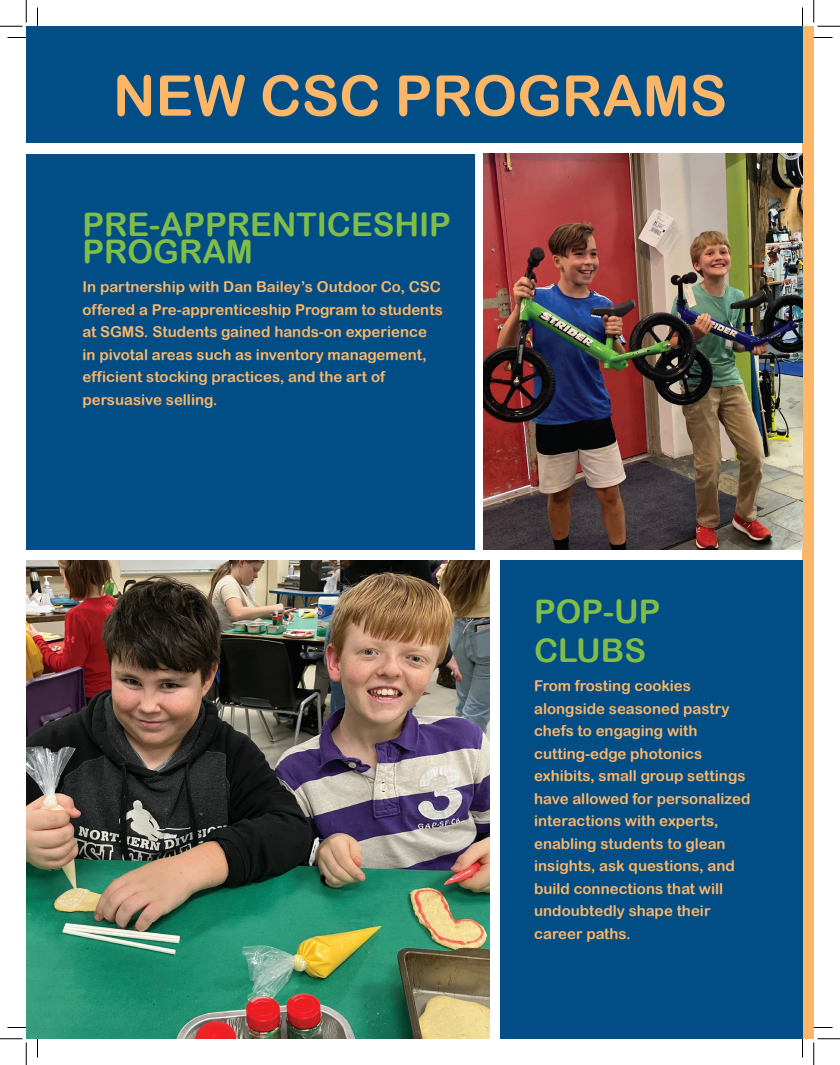
<style>
.page{position:relative;width:840px;height:1065px;background:#fff}
.page>*{position:absolute;margin:0;border:0;box-sizing:border-box;transform-origin:0 0}
.t1{font:56.25px "Arial Rounded MT Bold";color:#fbb667}
.t2{font:32.5px/39px "Arial Rounded MT Bold";color:#7fbd48}
.t3{font:15px/22.5px "Arial Rounded MT Bold";color:#fbb667}
</style>
<div class="page">
<div style="left:802px;top:26px;width:12px;height:1013px;background:#fbb667"></div>
<div style="left:500px;top:560px;width:302px;height:479px;background:#014d86"></div>
<div style="left:26px;top:154px;width:449px;height:395px;background:#014d86"></div>
<div style="left:26px;top:26px;width:776px;height:117px;background:#014d86"></div>
<img style="left:484px;top:154px;width:318px;height:395px">
<img style="left:26px;top:560px;width:464px;height:479px">
<svg style="left:8px;top:37px;width:18px;height:1px"></svg>
<svg style="left:814px;top:37px;width:18px;height:1px"></svg>
<svg style="left:8px;top:1027px;width:18px;height:1px"></svg>
<svg style="left:814px;top:1027px;width:18px;height:1px"></svg>
<svg style="left:37px;top:8px;width:1px;height:18px"></svg>
<svg style="left:37px;top:1039px;width:1px;height:19px"></svg>
<svg style="left:802px;top:8px;width:1px;height:18px"></svg>
<svg style="left:802px;top:1039px;width:1px;height:19px"></svg>
<svg style="left:0;top:0;width:27px;height:27px"></svg>
<svg style="left:0;top:1039px;width:27px;height:26px"></svg>
<svg style="left:814px;top:0;width:26px;height:27px"></svg>
<svg style="left:814px;top:1039px;width:26px;height:26px"></svg>
<h1 class="t1" style="left:113px;top:63px;width:616px">NEW CSC PROGRAMS</h1>
<h2 class="t2" style="left:82px;top:210px;width:370px;line-height:27.5px">PRE-APPRENTICESHIP<br>PROGRAM</h2>
<p class="t3" style="left:82px;top:275px;width:362px">In partnership with Dan Bailey’s Outdoor Co, CSC offered a Pre-apprenticeship Program to students at SGMS. Students gained hands-on experience in pivotal areas such as inventory management, efficient stocking practices, and the art of persuasive selling.</p>
<h2 class="t2" style="left:534px;top:592px;width:128px">POP-UP<br>CLUBS</h2>
<p class="t3" style="left:534px;top:674px;width:218px">From frosting cookies alongside seasoned pastry chefs to engaging with cutting-edge photonics exhibits, small group settings have allowed for personalized interactions with experts, enabling students to glean insights, ask questions, and build connections that will undoubtedly shape their career paths.</p>
</div>
